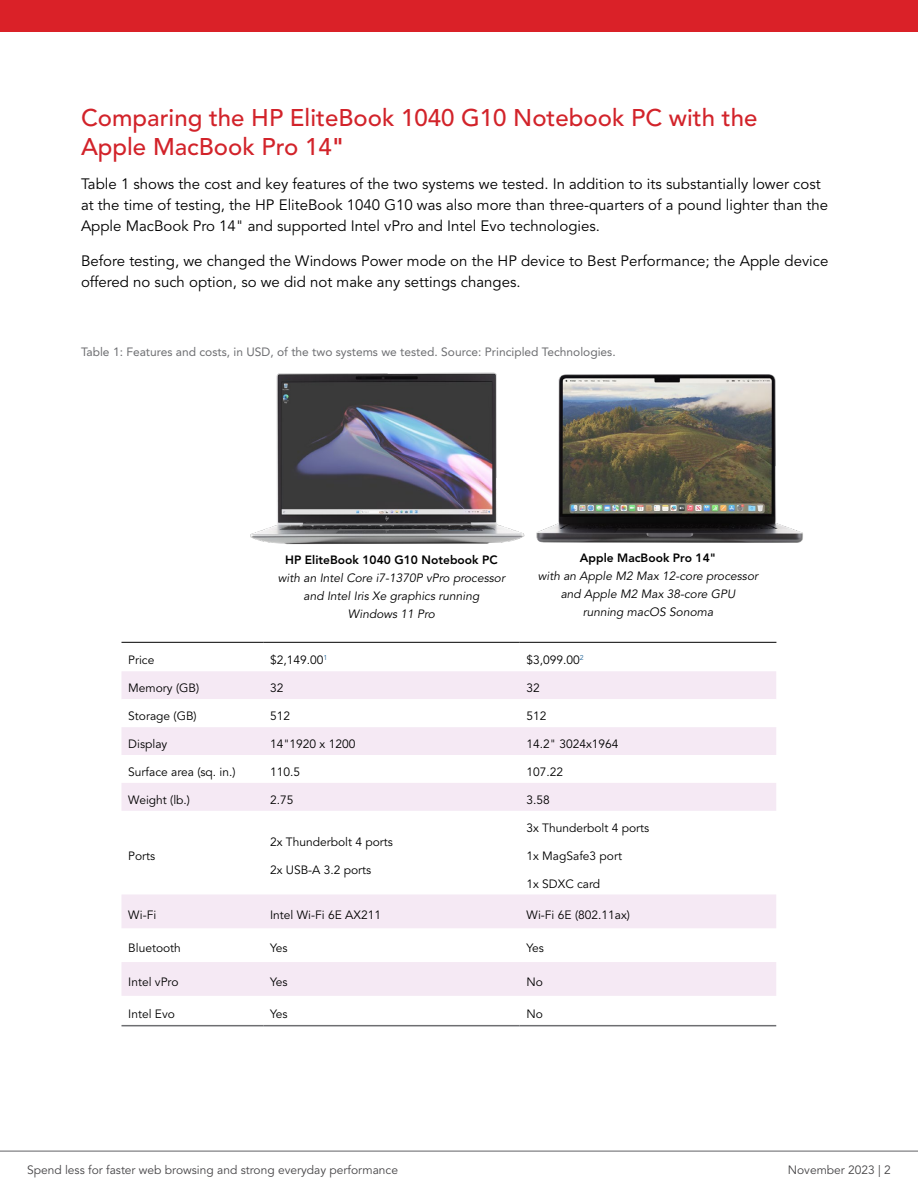
<style>
.page{position:relative;width:918px;height:1188px;background:#fff}
.page>*{position:absolute;margin:0;border:0;box-sizing:border-box;transform-origin:0 0}
.t1{font:500 24px/28.8px "Avenir LT Pro";color:#d2232a}
.t2{font:15px/21px "Avenir LT Pro";color:#000}
.t3{font:12px "Avenir LT Pro";color:#000}
.t4{font:italic 12px/18px "Avenir LT Pro";color:#000;text-align:center}
.t5{font:12px "Avenir LT Pro";color:#6d6e71}
.t6{font:12px "Avenir LT Pro";color:#464547}
.t7{font:800 12px "Avenir LT Pro";color:#000}
.s1{font-weight:800}
</style>
<div class="page">
<svg style="left:122px;top:671px;width:654px;height:325px;fill:#f6edf6"></svg>
<svg style="left:122px;top:699px;width:654px;height:28px"></svg>
<hr style="left:122px;top:1025px;width:141px;height:1px;background:#6d6e71">
<hr style="left:263px;top:1025px;width:257px;height:1px;background:#6d6e71">
<hr style="left:520px;top:1025px;width:256px;height:1px;background:#6d6e71">
<hr style="left:122px;top:642px;width:141px;height:1px;background:#000">
<hr style="left:263px;top:642px;width:257px;height:1px;background:#000">
<hr style="left:520px;top:642px;width:256px;height:1px;background:#000">
<img style="left:250px;top:372px;width:275px;height:173px">
<img style="left:536px;top:374px;width:267px;height:169px">
<hr style="left:0;top:1151px;width:918px;height:1px;background:#616264">
<div style="left:0;top:0;width:918px;height:32px;background:#da2128"></div>
<h1 class="t1" style="left:81px;top:104px;width:678px">Comparing the HP EliteBook 1040 G10 Notebook PC with the<br>Apple MacBook Pro 14<span class="s1">"</span></h1>
<p class="t2" style="left:81px;top:174px;width:749px">Table 1 shows the cost and key features of the two systems we tested. In addition to its substantially lower cost at the time of testing, the HP EliteBook 1040 G10 was also more than three-quarters of a pound lighter than the<br>Apple MacBook Pro 14" and supported Intel vPro and Intel Evo technologies.</p>
<p class="t2" style="left:81px;top:251px;width:749px">Before testing, we changed the Windows Power mode on the HP device to Best Performance; the Apple device offered no such option, so we did not make any settings changes.</p>
<p class="t5" style="left:81px;top:345px;width:536px">Table 1: Features and costs, in USD, of the two systems we tested. Source: Principled Technologies.</p>
<p class="t7" style="left:285px;top:552px;width:214px">HP EliteBook 1040 G10 Notebook PC</p>
<p class="t4" style="left:278px;top:569px;width:229px">with an Intel Core i7-1370P vPro processor and Intel Iris Xe graphics running<br>Windows 11 Pro</p>
<p class="t7" style="left:580px;top:550px;width:138px">Apple MacBook Pro 14"</p>
<p class="t4" style="left:538px;top:567px;width:222px">with an Apple M2 Max 12-core processor and Apple M2 Max 38-core GPU<br>running macOS Sonoma</p>
<p class="t3" style="left:128px;top:653px;width:28px">Price</p>
<p class="t3" style="left:270px;top:653px;width:59px">$2,149.00<sup>1</sup></p>
<p class="t3" style="left:527px;top:653px;width:59px">$3,099.00<sup>2</sup></p>
<p class="t3" style="left:128px;top:681px;width:72px">Memory (GB)</p>
<p class="t3" style="left:270px;top:681px;width:15px">32</p>
<p class="t3" style="left:527px;top:681px;width:15px">32</p>
<p class="t3" style="left:128px;top:709px;width:70px">Storage (GB)</p>
<p class="t3" style="left:270px;top:709px;width:22px">512</p>
<p class="t3" style="left:527px;top:709px;width:22px">512</p>
<p class="t3" style="left:128px;top:737px;width:41px">Display</p>
<p class="t3" style="left:270px;top:737px;width:87px">14"1920 x 1200</p>
<p class="t3" style="left:527px;top:737px;width:94px">14.2" 3024x1964</p>
<p class="t3" style="left:128px;top:765px;width:109px">Surface area (sq. in.)</p>
<p class="t3" style="left:270px;top:765px;width:32px">110.5</p>
<p class="t3" style="left:527px;top:765px;width:38px">107.22</p>
<p class="t3" style="left:128px;top:793px;width:63px">Weight (lb.)</p>
<p class="t3" style="left:270px;top:793px;width:25px">2.75</p>
<p class="t3" style="left:527px;top:793px;width:25px">3.58</p>
<p class="t3" style="left:128px;top:849px;width:29px">Ports</p>
<p class="t3" style="left:270px;top:835px;width:124px">2x Thunderbolt 4 ports</p>
<p class="t3" style="left:270px;top:863px;width:103px">2x USB-A 3.2 ports</p>
<p class="t3" style="left:527px;top:821px;width:124px">3x Thunderbolt 4 ports</p>
<p class="t3" style="left:527px;top:849px;width:97px">1x MagSafe3 port</p>
<p class="t3" style="left:527px;top:876px;width:75px">1x SDXC card</p>
<p class="t3" style="left:128px;top:907px;width:30px">Wi-Fi</p>
<p class="t3" style="left:270px;top:907px;width:113px">Intel Wi-Fi 6E AX211</p>
<p class="t3" style="left:527px;top:907px;width:105px">Wi-Fi 6E (802.11ax)</p>
<p class="t3" style="left:128px;top:941px;width:54px">Bluetooth</p>
<p class="t3" style="left:270px;top:941px;width:19px">Yes</p>
<p class="t3" style="left:527px;top:941px;width:19px">Yes</p>
<p class="t3" style="left:128px;top:975px;width:52px">Intel vPro</p>
<p class="t3" style="left:270px;top:975px;width:19px">Yes</p>
<p class="t3" style="left:527px;top:975px;width:18px">No</p>
<p class="t3" style="left:128px;top:1007px;width:48px">Intel Evo</p>
<p class="t3" style="left:270px;top:1007px;width:19px">Yes</p>
<p class="t3" style="left:527px;top:1007px;width:18px">No</p>
<p class="t6" style="left:27px;top:1163px;width:373px">Spend less for faster web browsing and strong everyday performance</p>
<p class="t6" style="left:788px;top:1163px;width:105px">November 2023 | 2</p>
</div>
